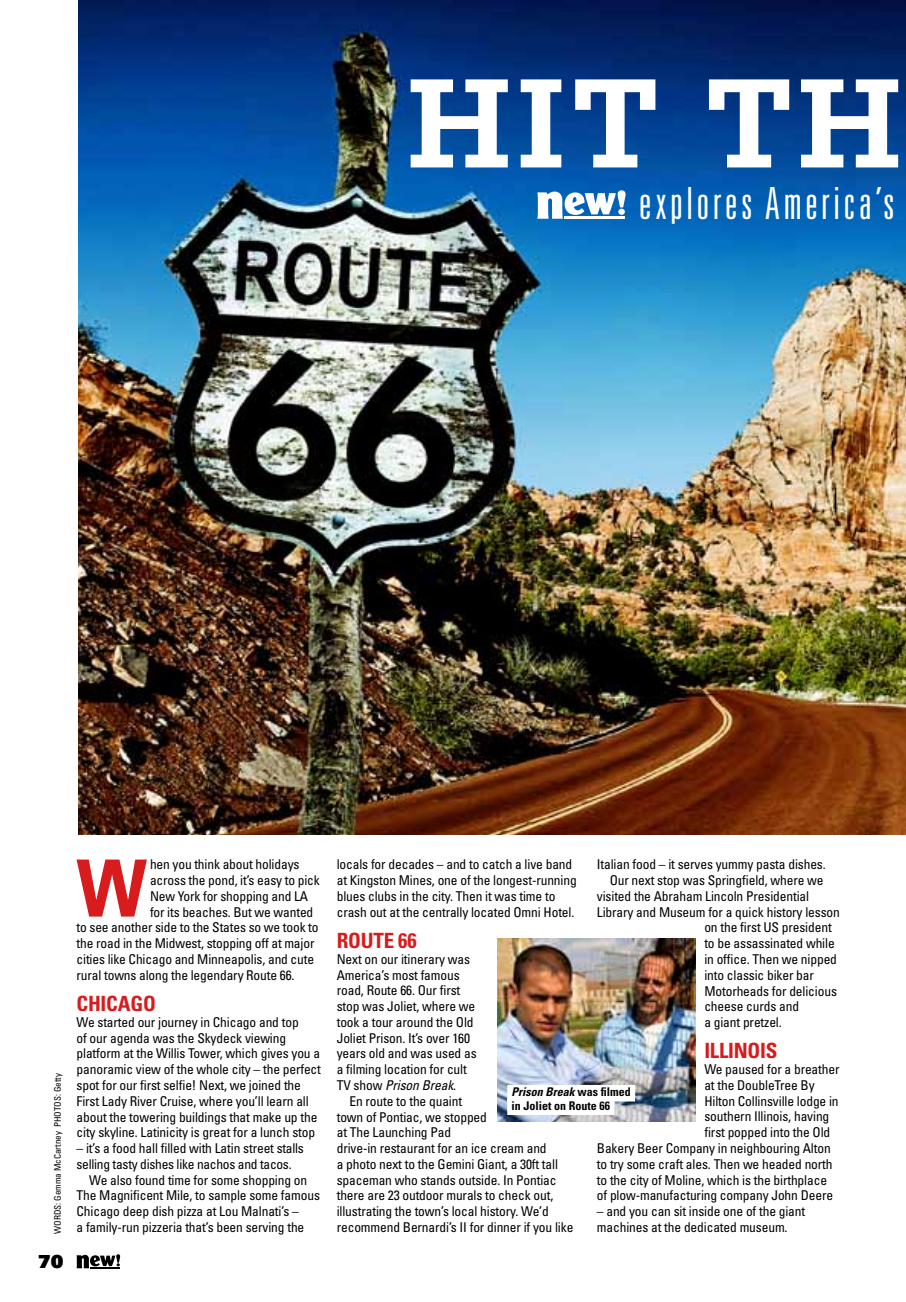
<style>
.page{position:relative;width:906px;height:1302px;background:#fff}
.page>*{position:absolute;margin:0;border:0;box-sizing:border-box;transform-origin:0 0}
.t1{font:700 134.55px "Serifa Std";color:#fff}
.t2{font:700 condensed 78.9px "Univers LT Std";color:#d81c1e}
.t3{font:300 ultra-condensed 44.25px "Univers LT Std";letter-spacing:.085em;color:#fff}
.t4{font:700 condensed 21px "Univers LT Std";letter-spacing:-.01em;color:#d81c1e}
.t5{font:18px "Univers LT Std X Black";color:#000}
.t6{font:condensed 13.5px/15.8px "Univers LT Std";letter-spacing:-.01em;color:#000}
.t7{font:700 condensed 12px/13.5px "Univers LT Std";color:#000}
.t8{font:condensed 9px "Univers LT Std";color:#000}
.s1{font-style:italic}
</style>
<div class="page">
<img style="left:78px;top:0;width:828px;height:834px">
<svg style="left:77px;top:1254px;width:43px;height:13px"></svg>
<svg style="left:537px;top:190px;width:88px;height:29px"></svg>
<img style="left:498px;top:938px;width:198px;height:183px">
<div style="left:507px;top:1084px;width:128px;height:17px;background:#fff"></div>
<div style="left:507px;top:1098px;width:107px;height:16px;background:#fff"></div>
<h1 class="t1" style="left:407px;top:44px;width:496px">HIT TH</h1>
<h3 class="t3" style="left:639px;top:180px;width:257px">explores America’s</h3>
<p class="t8" style="left:52px;top:1233px;width:162px;rotate:-90deg">WORDS: Gemma McCartney PHOTOS: Getty</p>
<h3 class="t5" style="left:38px;top:1249px;width:27px">70</h3>
<h2 class="t2" style="left:77px;top:840px;width:72px">W</h2>
<p class="t6" style="left:150px;top:856px;width:151px">hen you think about holidays</p>
<p class="t6" style="left:150px;top:872px;width:171px">across the pond, it’s easy to pick</p>
<p class="t6" style="left:150px;top:887px;width:160px">New York for shopping and LA</p>
<p class="t6" style="left:150px;top:903px;width:165px">for its beaches. But we wanted</p>
<p class="t6" style="left:77px;top:919px;width:244px">to see another side to the States so we took to</p>
<p class="t6" style="left:77px;top:935px;width:239px">the road in the Midwest, stopping off at major</p>
<p class="t6" style="left:77px;top:950px;width:239px">cities like Chicago and Minneapolis, and cute</p>
<p class="t6" style="left:77px;top:966px;width:219px">rural towns along the legendary Route 66.</p>
<h3 class="t4" style="left:77px;top:990px;width:81px">CHICAGO</h3>
<p class="t6" style="left:77px;top:1013px;width:246px">We started our journey in Chicago and top<br>of our agenda was the Skydeck viewing platform at the Willis Tower, which gives you a panoramic view of the whole city – the perfect spot for our first selfie! Next, we joined the First Lady River Cruise, where you’ll learn all about the towering buildings that make up the city skyline. Latinicity is great for a lunch stop</p>
<p class="t6" style="left:77px;top:1139px;width:229px">– it’s a food hall filled with Latin street stalls</p>
<p class="t6" style="left:77px;top:1155px;width:217px">selling tasty dishes like nachos and tacos.</p>
<p class="t6" style="left:89px;top:1171px;width:219px">We also found time for some shopping on</p>
<p class="t6" style="left:77px;top:1187px;width:245px">The Magnificent Mile, to sample some famous</p>
<p class="t6" style="left:77px;top:1202px;width:224px">Chicago deep dish pizza at Lou Malnati’s –</p>
<p class="t6" style="left:77px;top:1218px;width:229px">a family-run pizzeria that’s been serving the</p>
<p class="t6" style="left:337px;top:856px;width:242px">locals for decades – and to catch a live band at Kingston Mines, one of the longest-running blues clubs in the city. Then it was time to crash out at the centrally located Omni Hotel.</p>
<h3 class="t4" style="left:337px;top:927px;width:81px">ROUTE 66</h3>
<p class="t6" style="left:337px;top:950px;width:141px">Next on our itinerary was<br>America’s most famous road, Route 66. Our first stop was Joliet, where we took a tour around the Old<br>Joliet Prison. It’s over 160 years old and was used as a filming location for cult<br>TV show <span class="s1">Prison Break</span>.</p>
<p class="t6" style="left:337px;top:1092px;width:238px;text-indent:13px">En route to the quaint<br>town of Pontiac, we stopped<br>at The Launching Pad<br>drive-in restaurant for an ice cream and<br>a photo next to the Gemini Giant, a 30ft tall spaceman who stands outside. In Pontiac there are 23 outdoor murals to check out, illustrating the town’s local history. We’d recommend Bernardi’s II for dinner if you like</p>
<p class="t6" style="left:597px;top:856px;width:230px">Italian food – it serves yummy pasta dishes.</p>
<p class="t6" style="left:609px;top:872px;width:215px">Our next stop was Springfield, where we</p>
<p class="t6" style="left:597px;top:887px;width:214px">visited the Abraham Lincoln Presidential</p>
<p class="t6" style="left:597px;top:903px;width:244px">Library and Museum for a quick history lesson</p>
<p class="t6" style="left:704px;top:919px;width:129px">on the first US president</p>
<p class="t6" style="left:704px;top:935px;width:132px">to be assassinated while</p>
<p class="t6" style="left:704px;top:950px;width:134px">in office. Then we nipped</p>
<p class="t6" style="left:704px;top:966px;width:111px">into classic biker bar</p>
<p class="t6" style="left:704px;top:982px;width:134px">Motorheads for delicious</p>
<p class="t6" style="left:704px;top:998px;width:96px">cheese curds and</p>
<p class="t6" style="left:704px;top:1013px;width:79px">a giant pretzel.</p>
<h3 class="t4" style="left:704px;top:1037px;width:75px">ILLINOIS</h3>
<p class="t6" style="left:704px;top:1061px;width:137px">We paused for a breather</p>
<p class="t6" style="left:704px;top:1076px;width:112px">at the DoubleTree By</p>
<p class="t6" style="left:704px;top:1092px;width:136px">Hilton Collinsville lodge in</p>
<p class="t6" style="left:704px;top:1108px;width:126px">southern Illinois, having</p>
<p class="t6" style="left:704px;top:1124px;width:127px">first popped into the Old</p>
<p class="t6" style="left:597px;top:1139px;width:235px">Bakery Beer Company in neighbouring Alton</p>
<p class="t6" style="left:597px;top:1155px;width:237px">to try some craft ales. Then we headed north</p>
<p class="t6" style="left:597px;top:1171px;width:232px">to the city of Moline, which is the birthplace</p>
<p class="t6" style="left:597px;top:1187px;width:238px">of plow-manufacturing company John Deere</p>
<p class="t6" style="left:597px;top:1202px;width:210px">– and you can sit inside one of the giant machines at the dedicated museum.</p>
<p class="t7" style="left:511px;top:1085px;width:121px"><span class="s1">Prison Break</span> was filmed in Joliet on Route 66</p>
</div>
